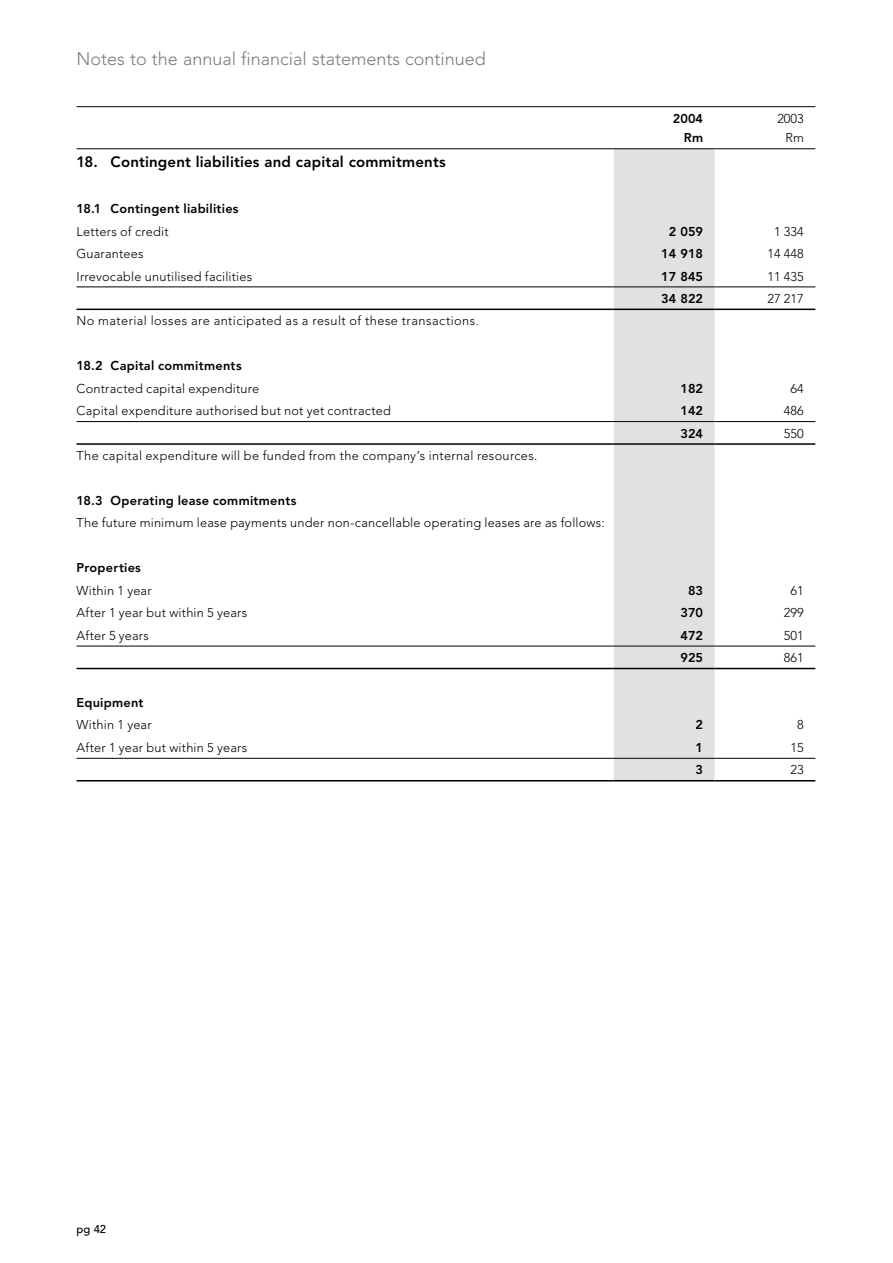
<style>
.page{position:relative;width:893px;height:1263px;background:#fff}
.page>*{position:absolute;margin:0;border:0;box-sizing:border-box;transform-origin:0 0}
.t1{font:300 18px "Avenir";color:#7c7c7c}
.t2{font:800 15px "Avenir";letter-spacing:.01em;color:#000}
.t3{font:300 12.75px/18.8px "Avenir";letter-spacing:.015em;color:#000;text-align:right}
.t4{font:800 12.75px/18.8px "Avenir";letter-spacing:.02em;color:#000;text-align:right}
.t5{font:300 12.75px "Avenir";letter-spacing:.035em;color:#000}
.t6{font:500 11.25px "Avenir";color:#000}
</style>
<div class="page">
<div style="left:614px;top:149px;width:101px;height:631px;background:#e1e1e1"></div>
<hr style="left:77px;top:148px;width:436px;height:1px;background:#000">
<hr style="left:513px;top:148px;width:101px;height:1px;background:#000">
<hr style="left:614px;top:148px;width:101px;height:1px;background:#000">
<hr style="left:715px;top:148px;width:100px;height:1px;background:#000">
<hr style="left:77px;top:106px;width:436px;height:1px;background:#000">
<hr style="left:513px;top:106px;width:101px;height:1px;background:#000">
<hr style="left:614px;top:106px;width:101px;height:1px;background:#000">
<hr style="left:715px;top:106px;width:100px;height:1px;background:#000">
<hr style="left:77px;top:286px;width:436px;height:1px;background:#000">
<hr style="left:513px;top:286px;width:101px;height:1px;background:#000">
<hr style="left:614px;top:286px;width:101px;height:1px;background:#000">
<hr style="left:715px;top:286px;width:100px;height:1px;background:#000">
<hr style="left:77px;top:309px;width:436px;height:1px;background:#000">
<hr style="left:513px;top:309px;width:101px;height:1px;background:#000">
<hr style="left:614px;top:309px;width:101px;height:1px;background:#000">
<hr style="left:715px;top:309px;width:100px;height:1px;background:#000">
<hr style="left:77px;top:421px;width:436px;height:1px;background:#000">
<hr style="left:513px;top:421px;width:101px;height:1px;background:#000">
<hr style="left:614px;top:421px;width:101px;height:1px;background:#000">
<hr style="left:715px;top:421px;width:100px;height:1px;background:#000">
<hr style="left:77px;top:443px;width:436px;height:2px;background:#000">
<hr style="left:513px;top:443px;width:101px;height:2px;background:#000">
<hr style="left:614px;top:443px;width:101px;height:2px;background:#000">
<hr style="left:715px;top:443px;width:100px;height:2px;background:#000">
<hr style="left:77px;top:646px;width:436px;height:1px;background:#000">
<hr style="left:513px;top:646px;width:101px;height:1px;background:#000">
<hr style="left:614px;top:646px;width:101px;height:1px;background:#000">
<hr style="left:715px;top:646px;width:100px;height:1px;background:#000">
<hr style="left:77px;top:668px;width:436px;height:1px;background:#000">
<hr style="left:513px;top:668px;width:101px;height:1px;background:#000">
<hr style="left:614px;top:668px;width:101px;height:1px;background:#000">
<hr style="left:715px;top:668px;width:100px;height:1px;background:#000">
<hr style="left:77px;top:758px;width:436px;height:1px;background:#000">
<hr style="left:513px;top:758px;width:101px;height:1px;background:#000">
<hr style="left:614px;top:758px;width:101px;height:1px;background:#000">
<hr style="left:715px;top:758px;width:100px;height:1px;background:#000">
<hr style="left:77px;top:780px;width:436px;height:1px;background:#000">
<hr style="left:513px;top:780px;width:101px;height:1px;background:#000">
<hr style="left:614px;top:780px;width:101px;height:1px;background:#000">
<hr style="left:715px;top:780px;width:100px;height:1px;background:#000">
<h1 class="t1" style="left:77px;top:48px;width:411px">Notes to the annual financial statements continued</h1>
<p class="t4" style="left:673px;top:109px;width:32px">2004<br>Rm</p>
<p class="t3" style="left:777px;top:109px;width:28px">2003<br>Rm</p>
<p class="t2" style="left:77px;top:152px;width:371px">18. Contingent liabilities and capital commitments</p>
<p class="t4" style="left:77px;top:199px;width:164px">18.1 Contingent liabilities</p>
<p class="t3" style="left:77px;top:222px;width:94px">Letters of credit</p>
<p class="t4" style="left:669px;top:222px;width:36px">2 059</p>
<p class="t3" style="left:774px;top:222px;width:31px">1 334</p>
<p class="t3" style="left:77px;top:244px;width:69px">Guarantees</p>
<p class="t4" style="left:661px;top:244px;width:43px">14 918</p>
<p class="t3" style="left:767px;top:244px;width:38px">14 448</p>
<p class="t3" style="left:77px;top:267px;width:177px">Irrevocable unutilised facilities</p>
<p class="t4" style="left:661px;top:267px;width:43px">17 845</p>
<p class="t3" style="left:767px;top:267px;width:38px">11 435</p>
<p class="t4" style="left:661px;top:289px;width:43px">34 822</p>
<p class="t3" style="left:767px;top:289px;width:38px">27 217</p>
<p class="t5" style="left:77px;top:313px;width:404px">No material losses are anticipated as a result of these transactions.</p>
<p class="t4" style="left:77px;top:356px;width:167px">18.2 Capital commitments</p>
<p class="t3" style="left:77px;top:379px;width:184px">Contracted capital expenditure</p>
<p class="t4" style="left:680px;top:379px;width:24px">182</p>
<p class="t3" style="left:791px;top:379px;width:15px">64</p>
<p class="t3" style="left:77px;top:401px;width:316px">Capital expenditure authorised but not yet contracted</p>
<p class="t4" style="left:680px;top:401px;width:24px">142</p>
<p class="t3" style="left:784px;top:401px;width:21px">486</p>
<p class="t4" style="left:680px;top:424px;width:24px">324</p>
<p class="t3" style="left:784px;top:424px;width:21px">550</p>
<p class="t3" style="left:77px;top:446px;width:462px">The capital expenditure will be funded from the company’s internal resources.</p>
<p class="t4" style="left:77px;top:491px;width:221px">18.3 Operating lease commitments</p>
<p class="t3" style="left:77px;top:514px;width:530px">The future minimum lease payments under non-cancellable operating leases are as follows:</p>
<p class="t4" style="left:77px;top:558px;width:66px">Properties</p>
<p class="t3" style="left:77px;top:581px;width:77px">Within 1 year</p>
<p class="t4" style="left:688px;top:581px;width:17px">83</p>
<p class="t3" style="left:791px;top:581px;width:15px">61</p>
<p class="t3" style="left:77px;top:603px;width:172px">After 1 year but within 5 years</p>
<p class="t4" style="left:680px;top:603px;width:24px">370</p>
<p class="t3" style="left:784px;top:603px;width:21px">299</p>
<p class="t3" style="left:77px;top:626px;width:74px">After 5 years</p>
<p class="t4" style="left:680px;top:626px;width:24px">472</p>
<p class="t3" style="left:784px;top:626px;width:21px">501</p>
<p class="t4" style="left:680px;top:648px;width:24px">925</p>
<p class="t3" style="left:784px;top:648px;width:21px">861</p>
<p class="t4" style="left:77px;top:693px;width:69px">Equipment</p>
<p class="t3" style="left:77px;top:716px;width:77px">Within 1 year</p>
<p class="t4" style="left:695px;top:716px;width:9px">2</p>
<p class="t3" style="left:797px;top:716px;width:8px">8</p>
<p class="t3" style="left:77px;top:738px;width:172px">After 1 year but within 5 years</p>
<p class="t4" style="left:695px;top:738px;width:9px">1</p>
<p class="t3" style="left:791px;top:738px;width:15px">15</p>
<p class="t4" style="left:695px;top:760px;width:9px">3</p>
<p class="t3" style="left:791px;top:760px;width:15px">23</p>
<p class="t6" style="left:77px;top:1223px;width:31px">pg 42</p>
</div>
